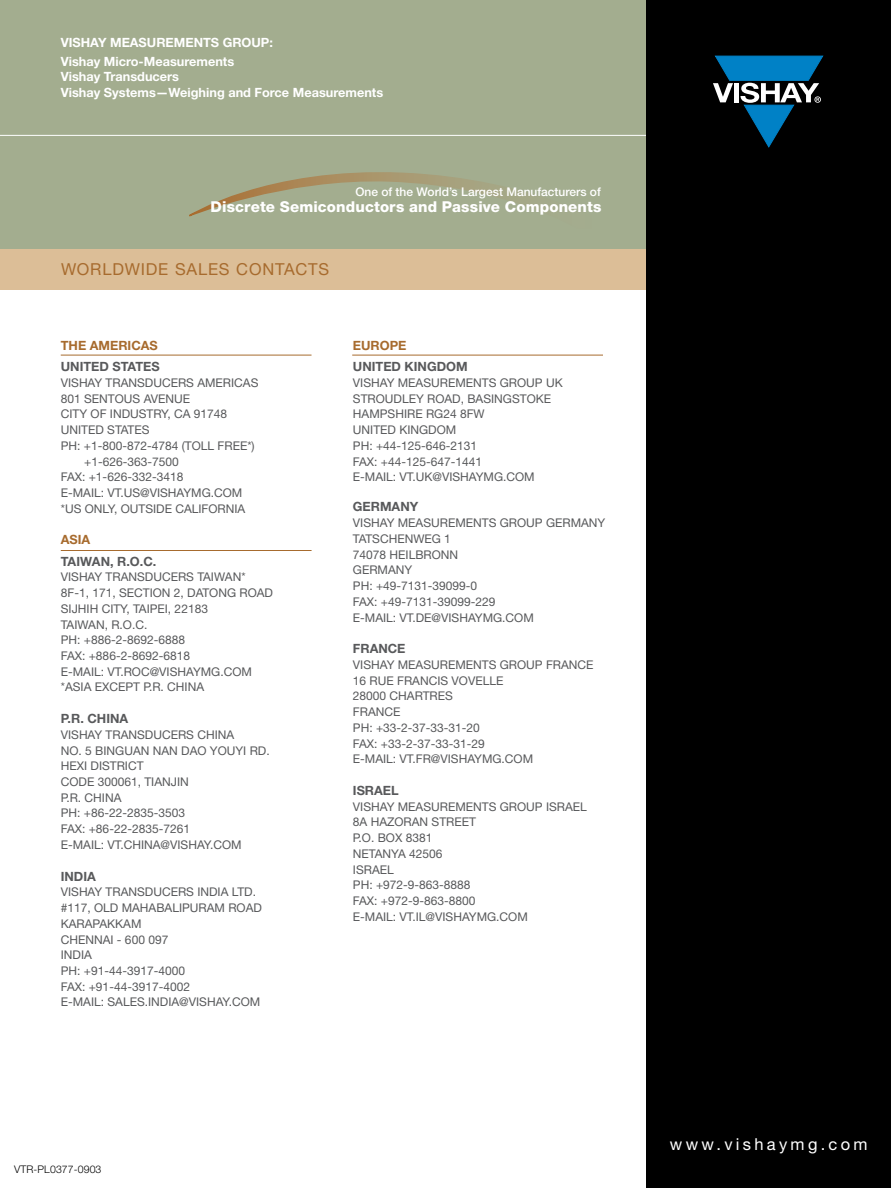
<style>
.page{position:relative;width:891px;height:1188px;background:#fff}
.page>*{position:absolute;margin:0;border:0;box-sizing:border-box;transform-origin:0 0}
.t1{font:16.5px "Helvetica Neue LT Std";letter-spacing:.05em;color:#a76b2e}
.t2{font:16.5px "Helvetica Neue LT Std";letter-spacing:.2em;color:#fff}
.t3{font:800 15px "Helvetica Neue LT Std";letter-spacing:.01em;color:#fff}
.t4{font:700 12.75px/18.8px "Helvetica Neue LT Std";color:#fff}
.t5{font:700 12.75px "Helvetica Neue LT Std";color:#58595b}
.t6{font:700 12.75px "Helvetica Neue LT Std";color:#a76b2e}
.t7{font:12px/15.8px "Helvetica Neue LT Std";color:#58595b}
.t8{font:500 12px "Helvetica Neue LT Std";color:#fff}
.t9{font:300 10.5px "Helvetica Neue LT Std";letter-spacing:.01em;color:#000}
</style>
<div class="page">
<div style="left:0;top:0;width:891px;height:273px;background:#a3ad8f"></div>
<hr style="left:0;top:135px;width:657px;height:1px;background:#fff">
<div style="left:0;top:249px;width:654px;height:40px;background:#dcbe97"></div>
<hr style="left:61px;top:355px;width:251px;height:1px;background:#a76b2e">
<hr style="left:61px;top:550px;width:251px;height:1px;background:#a76b2e">
<hr style="left:352px;top:355px;width:251px;height:1px;background:#a76b2e">
<svg style="left:189px;top:172px;width:307px;height:45px"></svg>
<div style="left:646px;top:0;width:245px;height:1188px;background:#000"></div>
<svg style="left:713px;top:56px;width:110px;height:91px"></svg>
<p class="t4" style="left:61px;top:33px;width:214px">Vishay measurements group:<br>Vishay Micro-Measurements</p>
<p class="t4" style="left:61px;top:69px;width:324px;line-height:15.8px">Vishay Transducers<br>Vishay Systems—Weighing and Force Measurements</p>
<p class="t8" style="left:355px;top:185px;width:247px">One of the World’s Largest Manufacturers of</p>
<p class="t3" style="left:211px;top:198px;width:392px">Discrete Semiconductors and Passive Components</p>
<h1 class="t1" style="left:61px;top:259px;width:267px">WORLDWIDE SALES CONTACTS</h1>
<p class="t6" style="left:61px;top:338px;width:99px">The Americas</p>
<p class="t5" style="left:61px;top:359px;width:9px">UNITE</p>
<p class="t5" style="left:99px;top:359px;width:22px">D STATES</p>
<p class="t7" style="left:61px;top:375px;width:54px">VISHAY TRAN</p>
<p class="t7" style="left:61px;top:375px;width:197px;text-indent:76px">SDUCERS AMERICAS<br>801 SENTOUS AVENU E<br>CITY OF I NDUSTRY, CA 91748<br>UNITED</p>
<p class="t7" style="left:107px;top:422px;width:16px">STATE</p>
<p class="t7" style="left:142px;top:422px;width:9px">S</p>
<p class="t7" style="left:61px;top:438px;width:195px">PH : +1-800-872-4784 (TOLL FREE*)</p>
<p class="t7" style="left:84px;top:453px;width:96px">+1-626-363-7500</p>
<p class="t7" style="left:61px;top:469px;width:124px">FAX: +1-626-332-3418</p>
<p class="t7" style="left:61px;top:485px;width:20px">E-MAIL</p>
<p class="t7" style="left:61px;top:485px;width:186px;text-align:right">: VT.US@VISHAYMG.COM<br>*US ONLY, OUTSIDE CALIFORNIA</p>
<p class="t6" style="left:61px;top:532px;width:31px">Asia</p>
<p class="t5" style="left:61px;top:553px;width:97px">Taiwan, R.O.C.</p>
<p class="t7" style="left:61px;top:569px;width:214px">VISHAY TRANSDUCERS TAIWAN*<br>8F-1, 171, SECTION 2, DATONG ROAD<br>SIJHIH CITY, TAIPEI, 22183<br>TAIWAN, R.O.C.<br>PH : +886-2-8692-6888<br>FAX: +886-2-8692-6818<br>E-MAIL</p>
<p class="t7" style="left:61px;top:663px;width:193px;text-indent:40px">: VT.ROC@VISHAYMG.COM *ASIA EXCEPT P.R. CHINA</p>
<p class="t5" style="left:61px;top:711px;width:69px">P.R. China</p>
<p class="t7" style="left:61px;top:726px;width:210px">VISHAY TRANSDUCERS CHINA<br>NO. 5 BINGUAN NAN DAO YOUYI RD.<br>HEXI DISTRICT<br>CODE 300061, TIANJIN<br>P.R. CHINA<br>PH : +86-22-2835-3503<br>FAX: +86-22-2835-7261<br>E-MAIL</p>
<p class="t7" style="left:101px;top:837px;width:142px">: VT.C HINA@VISHAY.COM</p>
<p class="t5" style="left:61px;top:868px;width:30px">INDIA</p>
<p class="t7" style="left:61px;top:884px;width:203px">VISHAY TRANSDUCERS I NDIA LTD. #117, OLD MAHABALIPU RAM ROAD<br>KARAPAKKAM<br>CHENNAI - 600 097<br>INDIA<br>PH : +91-44-3917-4000<br>FAX: +91-44-3917-4002<br>E-MAIL</p>
<p class="t7" style="left:101px;top:994px;width:161px">: SALES.INDIA@VISHAY.COM</p>
<p class="t6" style="left:353px;top:338px;width:10px">EUROPE</p>
<p class="t5" style="left:353px;top:359px;width:116px">united kingdom</p>
<p class="t7" style="left:353px;top:375px;width:55px">VISHAY MEA</p>
<p class="t7" style="left:423px;top:375px;width:26px">SUREMENT</p>
<p class="t7" style="left:489px;top:375px;width:21px">S GRO</p>
<p class="t7" style="left:353px;top:375px;width:211px;text-indent:173px">UP UK<br>STROU DLEY ROAD, BASINGSTOKE<br>HAMPSHIRE RG24 8FW<br>UNITED KINGDOM<br>PH : +44-125-646-2131<br>FAX: +44-125-647-1441<br>E-MAIL</p>
<p class="t7" style="left:393px;top:469px;width:143px">: VT.UK@VISHAYMG.COM</p>
<p class="t5" style="left:353px;top:499px;width:67px">germany</p>
<p class="t7" style="left:353px;top:515px;width:55px">VISHAY MEA</p>
<p class="t7" style="left:423px;top:515px;width:26px">SUREMENT</p>
<p class="t7" style="left:489px;top:515px;width:21px">S GRO</p>
<p class="t7" style="left:526px;top:515px;width:81px">UP GERMANY</p>
<p class="t7" style="left:353px;top:531px;width:144px">TATSCHENWEG 1<br>74078 H EILBRONN<br>GERMANY<br>PH : +49-7131-39099-0<br>FAX: +49-7131-39099-229<br>E-MAIL</p>
<p class="t7" style="left:393px;top:609px;width:142px">: VT.DE@VISHAYMG.COM</p>
<p class="t5" style="left:353px;top:641px;width:54px">france</p>
<p class="t7" style="left:353px;top:657px;width:55px">VISHAY MEA</p>
<p class="t7" style="left:423px;top:657px;width:26px">SUREMENT</p>
<p class="t7" style="left:489px;top:657px;width:21px">S GRO</p>
<p class="t7" style="left:526px;top:657px;width:69px">UP FRANCE</p>
<p class="t7" style="left:353px;top:672px;width:152px">16 RU E FRANCIS VOVELLE<br>28000 CHARTRES<br>FRANCE<br>PH : +33-2-37-33-31-20<br>FAX: +33-2-37-33-31-29<br>E-MAIL</p>
<p class="t7" style="left:393px;top:751px;width:142px">: VT.FR@VISHAYMG.COM</p>
<p class="t5" style="left:353px;top:782px;width:9px">ISRAE</p>
<p class="t5" style="left:391px;top:782px;width:9px">L</p>
<p class="t7" style="left:353px;top:798px;width:55px">VISHAY MEA</p>
<p class="t7" style="left:423px;top:798px;width:26px">SUREMENT</p>
<p class="t7" style="left:489px;top:798px;width:21px">S GRO</p>
<p class="t7" style="left:526px;top:798px;width:62px">UP ISRAEL</p>
<p class="t7" style="left:353px;top:814px;width:125px">8A HAZORAN STREET<br>P.O. BOX 8381<br>NETANYA 42506<br>ISRAEL<br>PH : +972-9-863-8888<br>FAX: +972-9-863-8800<br>E-MAIL</p>
<p class="t7" style="left:393px;top:909px;width:136px">: VT.IL@VISHAYMG.COM</p>
<p class="t9" style="left:14px;top:1163px;width:89px">VTR-PL0377-0903</p>
<h1 class="t2" style="left:670px;top:1134px;width:199px">WWW.VISHAYMG.COM</h1>
</div>
